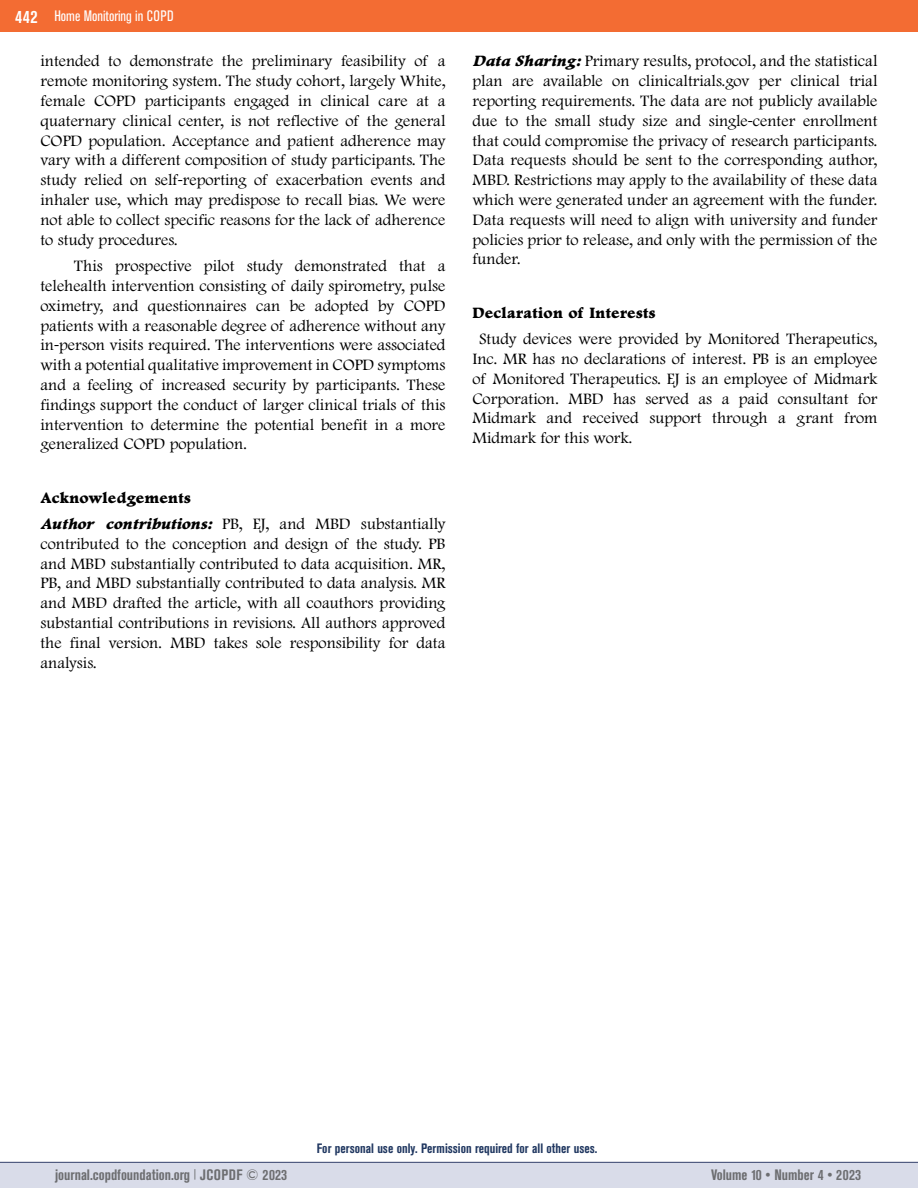
<style>
.page{position:relative;width:918px;height:1188px;background:#fff}
.page>*{position:absolute;margin:0;border:0;box-sizing:border-box;transform-origin:0 0}
.t1{font:300 16.5px/19.8px "Footlight MT Pro";color:#000;text-align:justify}
.t2{font:800 16.5px "Footlight MT Pro";color:#000}
.t3{font:700 condensed 15px "Akzidenz Grotesk BE";color:#6d6e71}
.t4{font:condensed 15px "Akzidenz Grotesk BE";color:#fff}
.t5{font:700 condensed 13.5px "Akzidenz Grotesk BE";color:#213861}
.s1{font-weight:700;font-size:18px}
.s2{font-family:"Myriad Pro";font-weight:400}
.s3{font-weight:800}
.s4{font-weight:800;font-style:italic}
</style>
<div class="page">
<div style="left:0;top:1162px;width:918px;height:26px;background:#d9dce9"></div>
<div style="left:0;top:0;width:918px;height:32px;background:#f36c33"></div>
<hr style="left:0;top:1162px;width:918px;height:1px;background:#34416b">
<p class="t4" style="left:15px;top:8px;width:160px"><span class="s1">442</span> Home Monitoring in COPD</p>
<p class="t1" style="left:40px;top:52px;width:407px">intended to demonstrate the preliminary feasibility of a remote monitoring system. The study cohort, largely White, female COPD participants engaged in clinical care at a quaternary clinical center, is not reflective of the general COPD population. Acceptance and patient adherence may vary with a different composition of study participants. The study relied on self<span class="s2">-</span>reporting of exacerbation events and inhaler use, which may predispose to recall bias. We were not able to collect specific reasons for the lack of adherence to study procedures.</p>
<p class="t1" style="left:40px;top:256px;width:407px;text-indent:34px">This prospective pilot study demonstrated that a telehealth intervention consisting of daily spirometry, pulse oximetry, and questionnaires can be adopted by COPD patients with a reasonable degree of adherence without any in<span class="s2">-</span>person visits required. The interventions were associated with a potential qualitative improvement in COPD symptoms and a feeling of increased security by participants. These findings support the conduct of larger clinical trials of this intervention to determine the potential benefit in a more generalized COPD population.</p>
<p class="t1" style="left:40px;top:484px;width:407px;line-height:26.5px"><span class="s3">Acknowledgements<br></span><span class="s4">Author contributions:</span> PB, EJ, and MBD substantially</p>
<p class="t1" style="left:40px;top:534px;width:407px">contributed to the conception and design of the study. PB and MBD substantially contributed to data acquisition. MR, PB, and MBD substantially contributed to data analysis. MR and MBD drafted the article, with all coauthors providing substantial contributions in revisions. All authors approved the final version. MBD takes sole responsibility for data analysis.</p>
<p class="t1" style="left:473px;top:52px;width:407px"><span class="s4">Data Sharing:</span> Primary results, protocol, and the statistical plan are available on clinicaltrials.gov per clinical trial reporting requirements. The data are not publicly available due to the small study size and single<span class="s2">-</span>center enrollment that could compromise the privacy of research participants.<br>Data requests should be sent to the corresponding author, MBD. Restrictions may apply to the availability of these data which were generated under an agreement with the funder.<br>Data requests will need to align with university and funder policies prior to release, and only with the permission of the funder.</p>
<p class="t2" style="left:473px;top:303px;width:185px">Declaration of Interests</p>
<p class="t1" style="left:473px;top:329px;width:407px;text-indent:7px">Study devices were provided by Monitored Therapeutics, Inc. MR has no declarations of interest. PB is an employee of Monitored Therapeutics. EJ is an employee of Midmark Corporation. MBD has served as a paid consultant for Midmark and received support through a grant from Midmark for this work.</p>
<p class="t5" style="left:317px;top:1141px;width:282px">For personal use only. Permission required for all other uses.</p>
<p class="t3" style="left:55px;top:1166px;width:234px">journal.copdfoundation.org <sup>|</sup> JCOPDF © 2023</p>
<p class="t3" style="left:711px;top:1166px;width:151px">Volume 10 • Number 4 • 2023</p>
</div>
